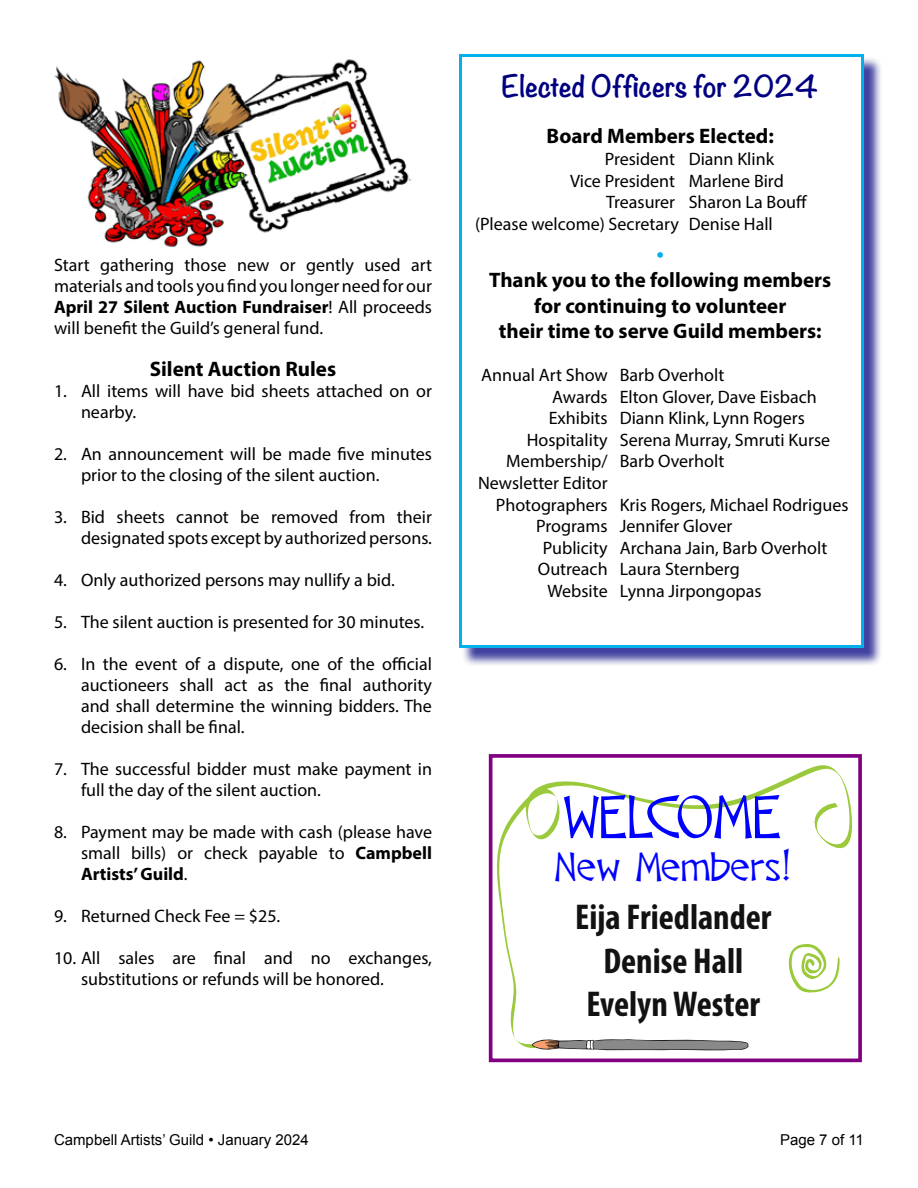
<style>
.page{position:relative;width:918px;height:1188px;background:#fff}
.page>*{position:absolute;margin:0;border:0;box-sizing:border-box;transform-origin:0 0}
.t1{font:54px "Doorn Display";color:#00f}
.t2{font:700 condensed 36px/43.2px "Myriad Pro";color:#121212;text-align:center}
.t3{font:36px "Doorn Display";color:#00f}
.t4{font:700 27px "Noteworthy";color:#000080}
.t5{font:27px "Myriad Pro";color:#00b1eb}
.t6{font:700 21px/25.2px "Myriad Pro";color:#000;text-align:center}
.t7{font:18px/21px "Myriad Pro";color:#000}
.t8{font:15px "Arial";color:#000}
.s1{font-weight:700}
</style>
<div class="page">
<div style="left:461px;top:56px;width:421px;height:610px;background:#000080;opacity:.75"></div>
<div style="left:459px;top:54px;width:405px;height:594px;background:#fff;border:3px solid #00b1eb"></div>
<img style="left:54px;top:59px;width:358px;height:189px">
<div style="left:489px;top:754px;width:373px;height:308px;border:4px solid #800080"></div>
<svg style="left:493px;top:763px;width:365px;height:286px"></svg>
<svg style="left:532px;top:1038px;width:217px;height:13px"></svg>
<p class="t7" style="left:54px;top:254px;width:380px;text-align:justify">Start gathering those new or gently used art materials and tools you find you longer need for our <span class="s1">April 27 Silent Auction Fundraiser</span>! All proceeds will benefit the Guild’s general fund.</p>
<p class="t6" style="left:150px;top:355px;width:188px">Silent Auction Rules</p>
<p class="t7" style="left:81px;top:380px;width:352px;text-indent:-27px">1. All items will have bid sheets attached on or nearby.</p>
<p class="t7" style="left:81px;top:443px;width:353px;text-indent:-27px">2. An announcement will be made five minutes prior to the closing of the silent auction.</p>
<p class="t7" style="left:54px;top:506px;width:380px;text-align:right">3. Bid sheets cannot be removed from their designated spots except by authorized persons.</p>
<p class="t7" style="left:54px;top:569px;width:342px">4. Only authorized persons may nullify a bid.</p>
<p class="t7" style="left:54px;top:611px;width:372px">5. The silent auction is presented for 30 minutes.</p>
<p class="t7" style="left:81px;top:653px;width:353px;text-align:justify;text-indent:-27px">6. In the event of a dispute, one of the official auctioneers shall act as the final authority and shall determine the winning bidders. The decision shall be final.</p>
<p class="t7" style="left:81px;top:758px;width:353px;text-indent:-27px">7. The successful bidder must make payment in full the day of the silent auction.</p>
<p class="t7" style="left:81px;top:821px;width:353px;text-align:justify;text-indent:-27px">8. Payment may be made with cash (please have small bills) or check payable to <span class="s1">Campbell Artists’ Guild</span>.</p>
<p class="t7" style="left:54px;top:905px;width:228px">9. Returned Check Fee = $25.</p>
<p class="t7" style="left:81px;top:947px;width:353px;text-indent:-27px">10. All sales are final and no exchanges, substitutions or refunds will be honored.</p>
<h3 class="t4" style="left:502px;top:62px;width:318px">Elected Officers for 2024</h3>
<p class="t6" style="left:547px;top:123px;width:229px">Board Members Elected:</p>
<p class="t7" style="left:605px;top:148px;width:171px">President Diann Klink</p>
<p class="t7" style="left:570px;top:170px;width:215px">Vice President Marlene Bird</p>
<p class="t7" style="left:606px;top:191px;width:203px">Treasurer Sharon La Bouff</p>
<p class="t7" style="left:475px;top:213px;width:299px">(Please welcome) Secretary Denise Hall</p>
<h3 class="t5" style="left:656px;top:236px;width:9px">•</h3>
<p class="t6" style="left:489px;top:267px;width:344px">Thank you to the following members for continuing to volunteer<br>their time to serve Guild members:</p>
<p class="t7" style="left:481px;top:364px;width:245px">Annual Art Show Barb Overholt</p>
<p class="t7" style="left:552px;top:386px;width:266px">Awards Elton Glover, Dave Eisbach</p>
<p class="t7" style="left:549px;top:407px;width:258px">Exhibits Diann Klink, Lynn Rogers</p>
<p class="t7" style="left:527px;top:429px;width:305px">Hospitality Serena Murray, Smruti Kurse</p>
<p class="t7" style="left:506px;top:451px;width:220px">Membership/ Barb Overholt</p>
<p class="t7" style="left:478px;top:472px;width:131px">Newsletter Editor</p>
<p class="t7" style="left:496px;top:494px;width:354px">Photographers Kris Rogers, Michael Rodrigues</p>
<p class="t7" style="left:536px;top:515px;width:198px">Programs Jennifer Glover</p>
<p class="t7" style="left:543px;top:537px;width:286px">Publicity Archana Jain, Barb Overholt</p>
<p class="t7" style="left:538px;top:559px;width:203px">Outreach Laura Sternberg</p>
<p class="t7" style="left:548px;top:580px;width:216px">Website Lynna Jirpongopas</p>
<h1 class="t1" style="left:564px;top:781px;width:220px">WELCOME</h1>
<h2 class="t3" style="left:554px;top:843px;width:239px">New Members!</h2>
<h2 class="t2" style="left:575px;top:895px;width:198px">Eija Friedlander<br>Denise Hall<br>Evelyn Wester</h2>
<p class="t8" style="left:54px;top:1130px;width:256px">Campbell Artists’ Guild • January 2024</p>
<p class="t8" style="left:780px;top:1130px;width:85px">Page 7 of 11</p>
</div>
